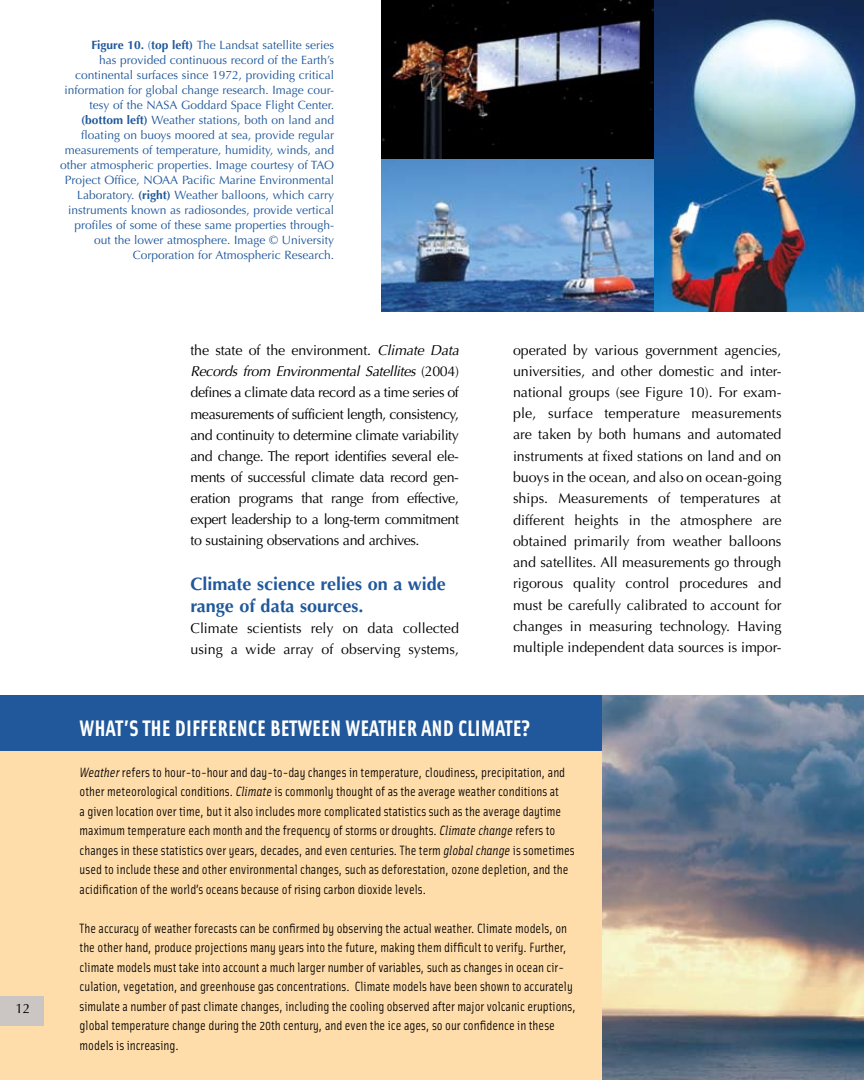
<style>
.page{position:relative;width:864px;height:1080px;background:#fff}
.page>*{position:absolute;margin:0;border:0;box-sizing:border-box;transform-origin:0 0}
.t1{font:700 22.5px "Solex";color:#fff}
.t2{font:700 18px/22.5px "Optima";color:#20589b}
.t3{font:14.25px/21.3px "Optima";color:#000;text-align:justify}
.t4{font:13.5px/19.5px "Solex";color:#000}
.t5{font:13.5px "Optima";color:#000}
.t6{font:12px/15px "Optima";color:#20589b;text-align:right}
.s1{font-weight:700}
.s2{font-style:italic}
.s3{font-family:"Solex Regular Lining";font-style:italic}
</style>
<div class="page">
<div style="left:0;top:702px;width:864px;height:378px;background:#fda"></div>
<div style="left:0;top:996px;width:44px;height:30px;background:#cbc6c4"></div>
<img style="left:381px;top:0;width:274px;height:159px">
<img style="left:381px;top:159px;width:274px;height:153px">
<img style="left:655px;top:0;width:209px;height:312px">
<div style="left:0;top:695px;width:864px;height:56px;background:#20589b"></div>
<img style="left:603px;top:695px;width:261px;height:385px">
<p class="t6" style="left:60px;top:38px;width:275px"><span class="s1">Figure 10.</span> (<span class="s1">top left)</span> The Landsat satellite series<br>has provided continuous record of the Earth’s continental surfaces since 1972, providing critical information for global change research. Image cour&shy;tesy of the NASA Goddard Space Flight Center. <span class="s1">(bottom left)</span> Weather stations, both on land and floating on buoys moored at sea, provide regular measurements of temperature, humidity, winds, and other atmospheric properties. Image courtesy of TAO Project Office, NOAA Pacific Marine Environmental Laboratory. <span class="s1">(right)</span> Weather balloons, which carry instruments known as radiosondes, provide vertical profiles of some of these same properties through&shy;out the lower atmosphere. Image © University Corporation for Atmospheric Research.</p>
<p class="t5" style="left:15px;top:1000px;width:17px">12</p>
<p class="t3" style="left:190px;top:340px;width:270px">the state of the environment. <span class="s2">Climate Data Records from Environmental Satellites</span> (2004) defines a climate data record as a time series of measurements of sufficient length, consistency, and continuity to determine climate variability and change. The report identifies several ele&shy;ments of successful climate data record gen&shy;eration programs that range from effective, expert leadership to a long-term commitment to sustaining observations and archives.</p>
<h2 class="t2" style="left:190px;top:573px;width:257px">Climate science relies on a wide range of data sources.</h2>
<p class="t3" style="left:190px;top:618px;width:270px">Climate scientists rely on data collected using a wide array of observing systems,</p>
<p class="t3" style="left:513px;top:340px;width:270px">operated by various government agencies, universities, and other domestic and inter&shy;national groups (see Figure 10). For exam&shy;ple, surface temperature measurements are taken by both humans and automated instruments at fixed stations on land and on buoys in the ocean, and also on ocean-going ships. Measurements of temperatures at different heights in the atmosphere are obtained primarily from weather balloons and satellites. All measurements go through rigorous quality control procedures and must be carefully calibrated to account for changes in measuring technology. Having multiple independent data sources is impor-</p>
<h1 class="t1" style="left:80px;top:713px;width:453px">WHAT’S THE DIFFERENCE BETWEEN WEATHER AND CLIMATE?</h1>
<p class="t4" style="left:80px;top:762px;width:497px"><span class="s2">Weather</span> refers to hour-to-hour and day-to-day changes in temperature, cloudiness, precipitation, and other meteorological conditions. <span class="s3">Climate</span> is commonly thought of as the average weather conditions at<br>a given location over time, but it also includes more complicated statistics such as the average daytime maximum temperature each month and the frequency of storms or droughts. <span class="s3">Climate change</span> refers to changes in these statistics over years, decades, and even centuries. The term <span class="s2">global change</span> is sometimes used to include these and other environmental changes, such as deforestation, ozone depletion, and the acidification of the world’s oceans because of rising carbon dioxide levels.</p>
<p class="t4" style="left:80px;top:918px;width:498px">The accuracy of weather forecasts can be confirmed by observing the actual weather. Climate models, on the other hand, produce projections many years into the future, making them difficult to verify. Further, climate models must take into account a much larger number of variables, such as changes in ocean cir&shy;culation, vegetation, and greenhouse gas concentrations. Climate models have been shown to accurately simulate a number of past climate changes, including the cooling observed after major volcanic eruptions, global temperature change during the 20th century, and even the ice ages, so our confidence in these models is increasing.</p>
</div>
